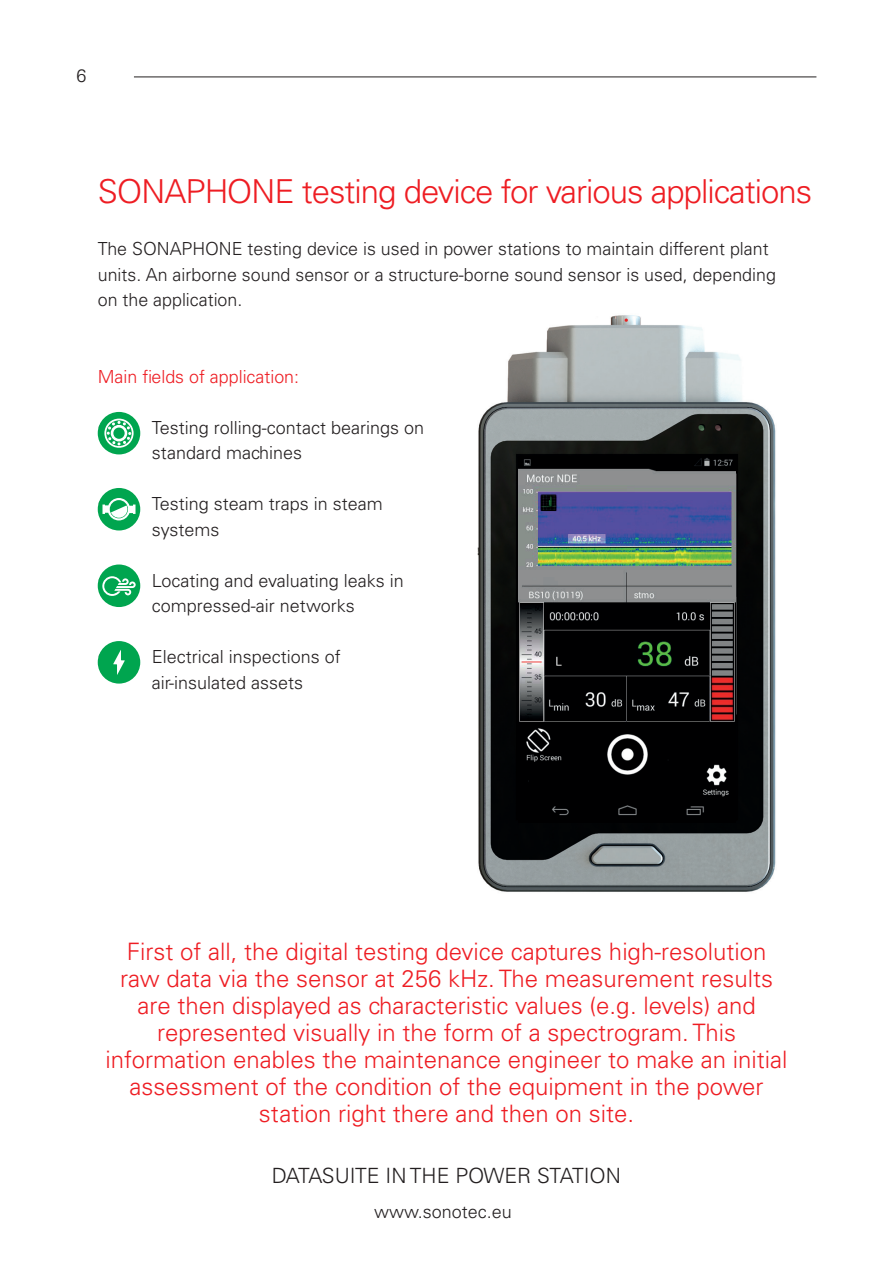
<style>
.page{position:relative;width:893px;height:1263px;background:#fff}
.page>*{position:absolute;margin:0;border:0;box-sizing:border-box;transform-origin:0 0}
.t1{font:300 33px "Univers LT Std";letter-spacing:-.03em;color:#ee1d23}
.t2{font:300 24px/27px "Univers LT Std";color:#ee1d23;text-align:center}
.t3{font:300 21px "Univers LT Std";color:#231f20}
.t4{font:300 18px/25.5px "Univers LT Std";color:#231f20}
.t5{font:300 18px "Univers LT Std";color:#ee1d23}
</style>
<div class="page">
<hr style="left:134px;top:77px;width:682px;height:1px;background:#231f20">
<img style="left:477px;top:315px;width:299px;height:577px">
<img style="left:519px;top:456px;width:217px;height:367px">
<div style="left:98px;top:412px;width:42px;height:42px;background:#00a54f;border-radius:50%"></div>
<svg style="left:104px;top:419px;width:30px;height:29px"></svg>
<div style="left:98px;top:641px;width:42px;height:43px;background:#00a54f;border-radius:50%"></div>
<svg style="left:113px;top:650px;width:12px;height:25px"></svg>
<div style="left:98px;top:488px;width:42px;height:42px;background:#00a54f;border-radius:50%"></div>
<svg style="left:102px;top:498px;width:34px;height:22px"></svg>
<div style="left:98px;top:564px;width:42px;height:43px;background:#00a54f;border-radius:50%"></div>
<svg style="left:102px;top:576px;width:34px;height:20px"></svg>
<img style="left:520px;top:726px;width:214px;height:96px">
<p class="t4" style="left:77px;top:63px;width:12px">6</p>
<h1 class="t1" style="left:98px;top:171px;width:716px">SONAPHONE testing device for various applications</h1>
<p class="t4" style="left:98px;top:236px;width:680px">The SONAPHONE testing device is used in power stations to maintain different plant units. An airborne sound sensor or a structure-borne sound sensor is used, depending on the application.</p>
<p class="t5" style="left:98px;top:365px;width:203px">Main fields of application:</p>
<p class="t4" style="left:152px;top:415px;width:274px">Testing rolling-contact bearings on standard machines</p>
<p class="t4" style="left:152px;top:491px;width:232px">Testing steam traps in steam systems</p>
<p class="t4" style="left:152px;top:568px;width:253px">Locating and evaluating leaks in compressed-air networks</p>
<p class="t4" style="left:152px;top:644px;width:191px">Electrical inspections of air-insulated assets</p>
<p class="t2" style="left:106px;top:938px;width:683px">First of all, the digital testing device captures high-resolution raw data via the sensor at 256 kHz. The measurement results are then displayed as characteristic values (e.g. levels) and represented visually in the form of a spectrogram. This information enables the maintenance engineer to make an initial assessment of the condition of the equipment in the power station right there and then on site.</p>
<p class="t3" style="left:272px;top:1162px;width:351px">DATASUITE IN THE POWER STATION</p>
<p class="t4" style="left:374px;top:1199px;width:139px">www.sonotec.eu</p>
</div>
